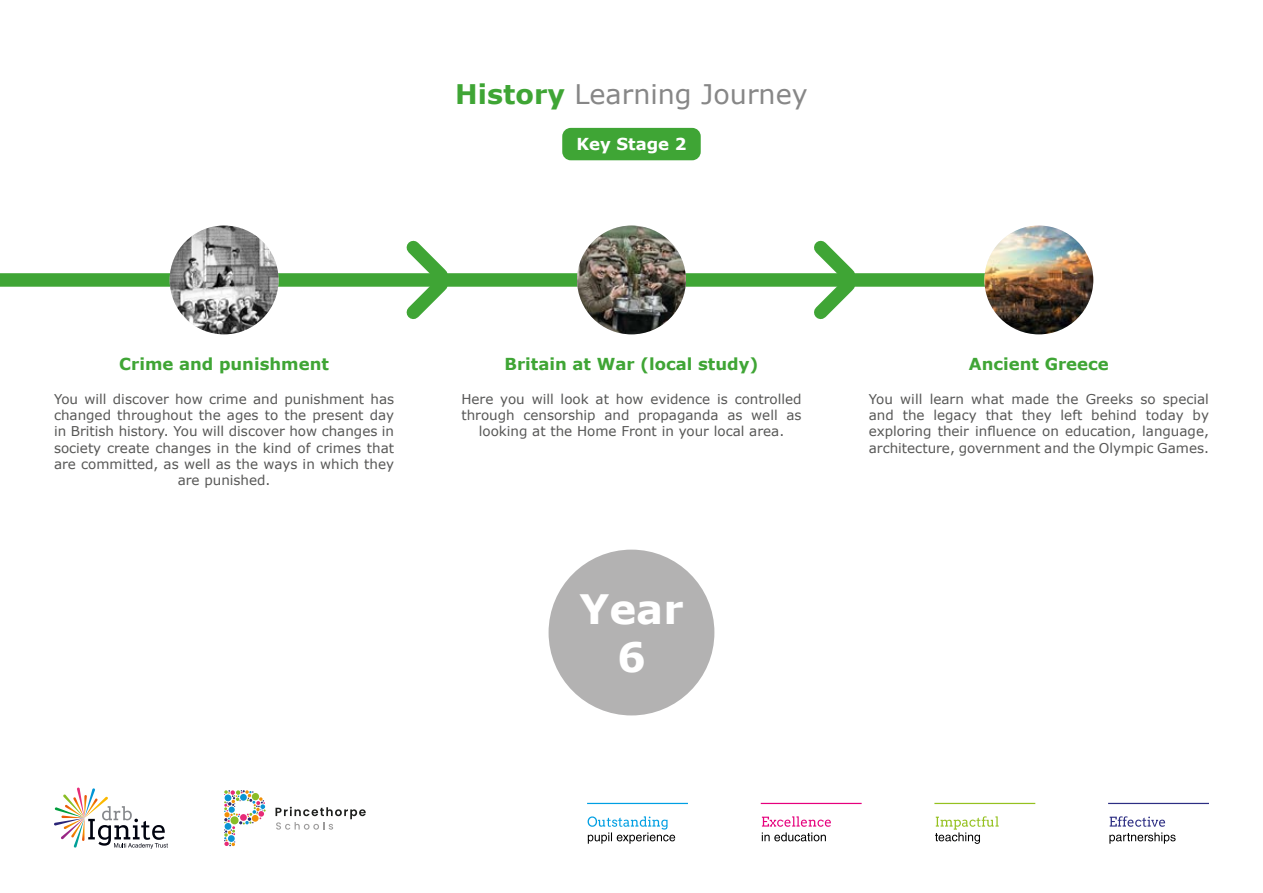
<style>
.page{position:relative;width:1263px;height:893px;background:#fff}
.page>*{position:absolute;margin:0;border:0;box-sizing:border-box;transform-origin:0 0}
.t1{font:700 40.5px/48.6px "Verdana";color:#fff;text-align:center}
.t2{font:27px "Verdana";color:#878787}
.t3{font:700 16.5px "Verdana";color:#3fa535}
.t4{font:700 16.5px "Verdana";color:#fff}
.t5{font:13.5px/16.2px "Verdana";color:#575756;text-align:center}
.s1{font-weight:700;color:#3fa535}
</style>
<div class="page">
<svg style="left:54px;top:787px;width:114px;height:62px"></svg>
<svg style="left:1109px;top:816px;width:66px;height:28px"></svg>
<svg style="left:935px;top:816px;width:64px;height:28px"></svg>
<svg style="left:762px;top:816px;width:69px;height:25px"></svg>
<svg style="left:588px;top:816px;width:87px;height:28px"></svg>
<hr style="left:587px;top:803px;width:101px;height:1px;background:#009fe3">
<hr style="left:761px;top:803px;width:101px;height:1px;background:#e6007d">
<hr style="left:934px;top:803px;width:101px;height:1px;background:#95c11f">
<hr style="left:1108px;top:803px;width:101px;height:1px;background:#2d2e83">
<svg style="left:224px;top:790px;width:42px;height:56px"></svg>
<svg style="left:275px;top:807px;width:91px;height:23px"></svg>
<div style="left:562px;top:128px;width:139px;height:32px;background:#3fa535;border-radius:9px"></div>
<div style="left:549px;top:550px;width:165px;height:165px;background:#b3b2b2;border-radius:50%"></div>
<div style="left:0;top:273px;width:1039px;height:14px;background:#3fa535"></div>
<img style="left:170px;top:226px;width:109px;height:108px;border-radius:54px">
<img style="left:984px;top:226px;width:109px;height:108px;border-radius:54px">
<img style="left:577px;top:226px;width:109px;height:108px;border-radius:54px">
<svg style="left:394px;top:240px;width:68px;height:79px"></svg>
<svg style="left:802px;top:240px;width:67px;height:80px"></svg>
<h2 class="t2" style="left:455px;top:75px;width:354px"><span class="s1">History</span> Learning Journey</h2>
<p class="t4" style="left:576px;top:134px;width:112px">Key Stage 2</p>
<p class="t3" style="left:119px;top:353px;width:211px">Crime and punishment</p>
<p class="t5" style="left:54px;top:391px;width:342px">You will discover how crime and punishment has changed throughout the ages to the present day in British history. You will discover how changes in society create changes in the kind of crimes that are committed, as well as the ways in which they are punished.</p>
<p class="t3" style="left:504px;top:353px;width:255px">Britain at War (local study)</p>
<p class="t5" style="left:461px;top:391px;width:342px">Here you will look at how evidence is controlled through censorship and propaganda as well as looking at the Home Front in your local area.</p>
<h1 class="t1" style="left:579px;top:585px;width:105px">Year<br>6</h1>
<p class="t3" style="left:969px;top:353px;width:141px">Ancient Greece</p>
<p class="t5" style="left:869px;top:391px;width:342px;text-align:justify">You will learn what made the Greeks so special and the legacy that they left behind today by exploring their influence on education, language, architecture, government and the Olympic Games.</p>
</div>
